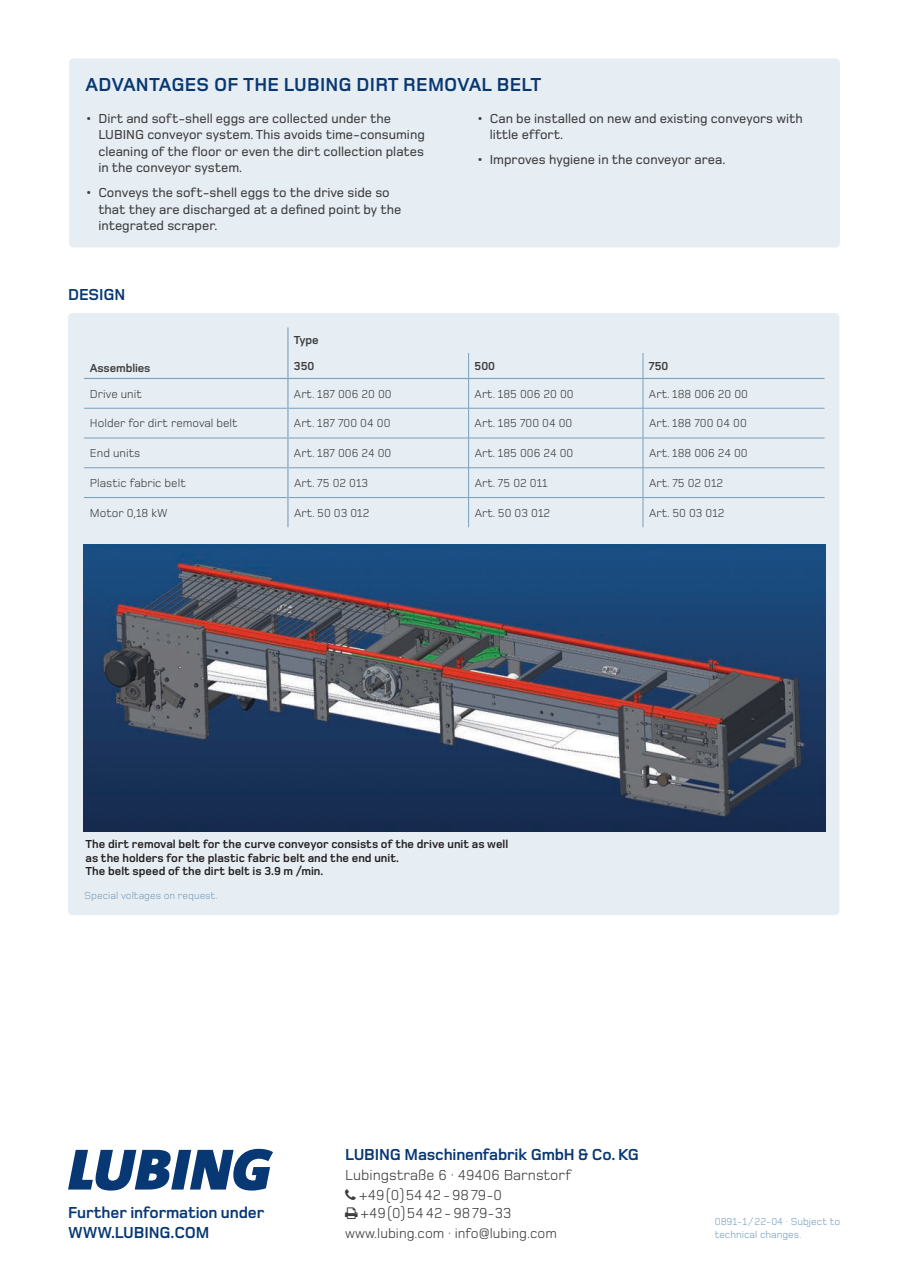
<style>
.page{position:relative;width:910px;height:1280px;background:#fff}
.page>*{position:absolute;margin:0;border:0;box-sizing:border-box;transform-origin:0 0}
.t1{font:700 19.5px "Foundry Monoline";letter-spacing:.01em;color:#073874}
.t2{font:700 16.5px/19.8px "Foundry Monoline";letter-spacing:-.01em;color:#073874}
.t3{font:15px/20.1px "Foundry Monoline";color:#3d3d3e}
.t4{font:14.25px "Foundry Monoline";color:#3d3d3e}
.t5{font:500 13.5px/16.5px "Foundry Monoline";color:#3d3d3e}
.t6{font:12px "Foundry Monoline";color:#3d3d3e}
.t7{font:700 12px/13.5px "Foundry Monoline";color:#231f20}
.t8{font:700 12px/25.5px "Foundry Monoline";letter-spacing:-.01em;color:#3d3d3e}
.t9{font:10.5px/12.6px "Foundry Monoline";color:#79a0bd}
</style>
<div class="page">
<div style="left:69px;top:58px;width:771px;height:189px;background:#e6edf3;border-radius:4px"></div>
<svg style="left:68px;top:1149px;width:205px;height:41px"></svg>
<div style="left:68px;top:313px;width:771px;height:602px;background:#e6edf3;border-radius:4px"></div>
<img style="left:84px;top:544px;width:741px;height:287px">
<svg style="left:84px;top:327px;width:740px;height:200px"></svg>
<svg style="left:468px;top:353px;width:1px;height:55px"></svg>
<svg style="left:643px;top:353px;width:1px;height:55px"></svg>
<hr style="left:84px;top:408px;width:203px;height:1px;background:#79a0bd">
<hr style="left:288px;top:408px;width:181px;height:1px;background:#79a0bd">
<hr style="left:469px;top:408px;width:174px;height:1px;background:#79a0bd">
<hr style="left:468px;top:408px;width:1px;height:30px;background:#79a0bd">
<hr style="left:643px;top:408px;width:181px;height:1px;background:#79a0bd">
<hr style="left:643px;top:408px;width:1px;height:30px;background:#79a0bd">
<hr style="left:84px;top:438px;width:203px;height:1px;background:#79a0bd">
<hr style="left:288px;top:438px;width:181px;height:1px;background:#79a0bd">
<hr style="left:469px;top:438px;width:174px;height:1px;background:#79a0bd">
<hr style="left:468px;top:438px;width:1px;height:30px;background:#79a0bd">
<hr style="left:643px;top:438px;width:181px;height:1px;background:#79a0bd">
<hr style="left:643px;top:438px;width:1px;height:30px;background:#79a0bd">
<hr style="left:84px;top:467px;width:203px;height:1px;background:#79a0bd">
<hr style="left:288px;top:467px;width:181px;height:1px;background:#79a0bd">
<hr style="left:469px;top:467px;width:174px;height:1px;background:#79a0bd">
<hr style="left:643px;top:467px;width:181px;height:1px;background:#79a0bd">
<hr style="left:84px;top:497px;width:203px;height:1px;background:#79a0bd">
<hr style="left:288px;top:497px;width:181px;height:1px;background:#79a0bd">
<hr style="left:469px;top:497px;width:174px;height:1px;background:#79a0bd">
<svg style="left:468px;top:468px;width:1px;height:59px"></svg>
<hr style="left:643px;top:497px;width:181px;height:1px;background:#79a0bd">
<svg style="left:643px;top:468px;width:1px;height:59px"></svg>
<svg style="left:287px;top:327px;width:1px;height:81px"></svg>
<hr style="left:287px;top:408px;width:1px;height:30px;background:#79a0bd">
<hr style="left:287px;top:438px;width:1px;height:30px;background:#79a0bd">
<svg style="left:287px;top:468px;width:1px;height:29px"></svg>
<hr style="left:287px;top:497px;width:1px;height:30px;background:#79a0bd">
<hr style="left:84px;top:378px;width:204px;height:1px;background:#79a0bd">
<hr style="left:288px;top:378px;width:181px;height:1px;background:#79a0bd">
<hr style="left:469px;top:378px;width:174px;height:1px;background:#79a0bd">
<hr style="left:643px;top:378px;width:181px;height:1px;background:#79a0bd">
<h1 class="t1" style="left:86px;top:74px;width:457px">ADVANTAGES OF THE LUBING DIRT REMOVAL BELT</h1>
<p class="t5" style="left:98px;top:111px;width:328px;text-indent:-13px">• Dirt and soft-shell eggs are collected under the LUBING conveyor system. This avoids time-consuming cleaning of the floor or even the dirt collection plates in the conveyor system.</p>
<p class="t5" style="left:98px;top:185px;width:305px;text-indent:-13px">• Conveys the soft-shell eggs to the drive side so that they are discharged at a defined point by the integrated scraper.</p>
<p class="t2" style="left:68px;top:286px;width:59px">DESIGN</p>
<p class="t8" style="left:90px;top:356px;width:62px">Assemblies</p>
<p class="t8" style="left:294px;top:328px;width:26px">Type<br>350</p>
<p class="t5" style="left:490px;top:111px;width:314px;text-indent:-13px">• Can be installed on new and existing conveyors with little effort.</p>
<p class="t5" style="left:477px;top:152px;width:250px">• Improves hygiene in the conveyor area.</p>
<p class="t8" style="left:475px;top:354px;width:22px">500</p>
<p class="t8" style="left:649px;top:354px;width:21px">750</p>
<p class="t6" style="left:90px;top:387px;width:53px">Drive unit</p>
<p class="t6" style="left:294px;top:387px;width:99px">Art. 187 006 20 00</p>
<p class="t6" style="left:475px;top:387px;width:100px">Art. 185 006 20 00</p>
<p class="t6" style="left:649px;top:387px;width:100px">Art. 188 006 20 00</p>
<p class="t6" style="left:90px;top:417px;width:149px">Holder for dirt removal belt</p>
<p class="t6" style="left:294px;top:417px;width:98px">Art. 187 700 04 00</p>
<p class="t6" style="left:475px;top:417px;width:99px">Art. 185 700 04 00</p>
<p class="t6" style="left:649px;top:417px;width:99px">Art. 188 700 04 00</p>
<p class="t6" style="left:90px;top:447px;width:52px">End units</p>
<p class="t6" style="left:294px;top:447px;width:99px">Art. 187 006 24 00</p>
<p class="t6" style="left:475px;top:447px;width:100px">Art. 185 006 24 00</p>
<p class="t6" style="left:649px;top:447px;width:100px">Art. 188 006 24 00</p>
<p class="t6" style="left:90px;top:476px;width:97px">Plastic fabric belt</p>
<p class="t6" style="left:294px;top:476px;width:76px">Art. 75 02 013</p>
<p class="t6" style="left:475px;top:476px;width:75px">Art. 75 02 011</p>
<p class="t6" style="left:649px;top:476px;width:76px">Art. 75 02 012</p>
<p class="t6" style="left:90px;top:506px;width:79px">Motor 0,18 kW</p>
<p class="t6" style="left:294px;top:506px;width:77px">Art. 50 03 012</p>
<p class="t6" style="left:475px;top:506px;width:77px">Art. 50 03 012</p>
<p class="t6" style="left:649px;top:506px;width:77px">Art. 50 03 012</p>
<p class="t7" style="left:86px;top:838px;width:424px">The dirt removal belt for the curve conveyor consists of the drive unit as well as the holders for the plastic fabric belt and the end unit.<br>The belt speed of the dirt belt is 3.9 m /min.</p>
<p class="t9" style="left:84px;top:890px;width:135px">Special voltages on request.</p>
<p class="t2" style="left:345px;top:1146px;width:295px">LUBING Maschinenfabrik GmbH &amp; Co. KG</p>
<p class="t3" style="left:359px;top:1166px;width:214px;text-indent:-14px">Lubingstraße 6 · 49406 Barnstorf +49(0)5442-9879-0</p>
<p class="t3" style="left:361px;top:1204px;width:152px">+49(0)5442-9879-33</p>
<p class="t4" style="left:345px;top:1225px;width:213px">www.lubing.com · info@lubing.com</p>
<p class="t2" style="left:68px;top:1203px;width:198px">Further information under<br>WWW.LUBING.COM</p>
<p class="t9" style="left:715px;top:1216px;width:127px">0891-1/22-04 · Subject to technical changes.</p>
</div>
